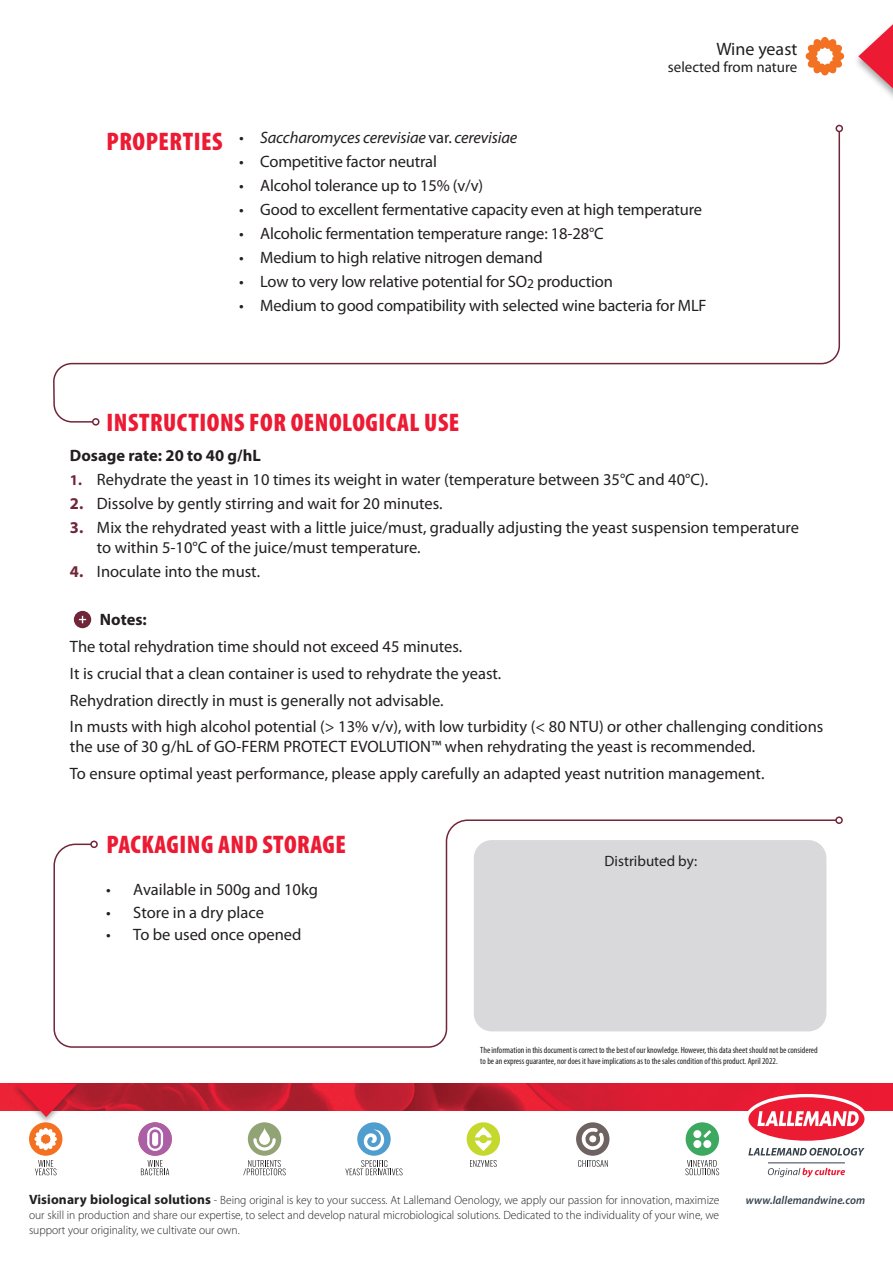
<style>
.page{position:relative;width:893px;height:1263px;background:#fff}
.page>*{position:absolute;margin:0;border:0;box-sizing:border-box;transform-origin:0 0}
.t1{font:900 condensed 25.5px "Myriad Pro";letter-spacing:.02em;color:#ed1a33}
.t2{font:18px "Myriad Pro";color:#231f20}
.t3{font:16.5px/26.7px "Myriad Pro";color:#231f20}
.t4{font:italic 16.5px "Myriad Pro";letter-spacing:-.01em;color:#231f20}
.t5{font:700 16.5px "Myriad Pro";color:#231f20}
.t6{font:15px "Myriad Pro";color:#231f20}
.t7{font:300 12px/15px "Myriad Pro";color:#231f20;text-align:justify;scale:.96 1}
.t8{font:italic 600 11.55px "Myriad Pro";letter-spacing:.01em;color:#36414a;scale:.96 1}
.t9{font:condensed 9px/10.8px "Myriad Pro";color:#231f20}
.s1{font-style:normal}
.s2{font-weight:700;font-size:15px;color:#712538}
.s3{font-weight:700;color:#712538}
.s4{font-weight:700;font-size:13.5px}
</style>
<div class="page">
<img style="left:0;top:1084px;width:893px;height:27px">
<hr style="left:768px;top:1162px;width:77px;height:1px;background:#36414a">
<svg style="left:745px;top:1094px;width:123px;height:61px"></svg>
<svg style="left:768px;top:1168px;width:77px;height:9px"></svg>
<div style="left:357px;top:1122px;width:34px;height:34px;background:#509ece;border-radius:50%"></div>
<svg style="left:363px;top:1129px;width:22px;height:22px"></svg>
<svg style="left:141px;top:1160px;width:28px;height:15px"></svg>
<div style="left:138px;top:1122px;width:34px;height:34px;background:#aa5fa6;border-radius:50%"></div>
<svg style="left:147px;top:1127px;width:16px;height:24px"></svg>
<svg style="left:470px;top:1160px;width:27px;height:7px"></svg>
<div style="left:467px;top:1122px;width:33px;height:34px;background:#c4d82d;border-radius:50%"></div>
<svg style="left:475px;top:1127px;width:17px;height:24px"></svg>
<svg style="left:243px;top:1160px;width:43px;height:15px"></svg>
<div style="left:248px;top:1122px;width:33px;height:34px;background:#92a475;border-radius:50%"></div>
<svg style="left:259px;top:1127px;width:11px;height:18px"></svg>
<svg style="left:253px;top:1138px;width:23px;height:13px"></svg>
<svg style="left:35px;top:1160px;width:22px;height:15px"></svg>
<div style="left:29px;top:1122px;width:33px;height:34px;background:#f37121;border-radius:50%"></div>
<svg style="left:35px;top:1128px;width:22px;height:22px"></svg>
<svg style="left:685px;top:1160px;width:34px;height:15px"></svg>
<div style="left:686px;top:1122px;width:33px;height:34px;background:#3ca860;border-radius:50%"></div>
<div style="left:693px;top:1130px;width:8px;height:8px;background:#fff;border-radius:50%"></div>
<div style="left:693px;top:1140px;width:8px;height:8px;background:#fff;border-radius:50%"></div>
<div style="left:703px;top:1140px;width:8px;height:8px;background:#fff;border-radius:50%"></div>
<svg style="left:703px;top:1130px;width:8px;height:8px"></svg>
<svg style="left:578px;top:1160px;width:30px;height:7px"></svg>
<div style="left:576px;top:1122px;width:33px;height:34px;background:#6f6362;border-radius:50%"></div>
<svg style="left:581px;top:1128px;width:23px;height:22px"></svg>
<svg style="left:345px;top:1160px;width:58px;height:15px"></svg>
<div style="left:11px;top:1082px;width:70px;height:43px;background:#231f20;opacity:.4"></div>
<svg style="left:15px;top:1084px;width:62px;height:33px;background:#e24052"></svg>
<svg style="left:858px;top:24px;width:35px;height:73px"></svg>
<svg style="left:806px;top:37px;width:38px;height:38px"></svg>
<div style="left:74px;top:611px;width:17px;height:17px;background:#712538;border-radius:50%"></div>
<svg style="left:79px;top:616px;width:7px;height:7px"></svg>
<svg style="left:53px;top:819px;width:784px;height:229px"></svg>
<div style="left:90px;top:840px;width:8px;height:8px;border:2px solid #712538;border-radius:50%"></div>
<div style="left:835px;top:816px;width:8px;height:8px;border:2px solid #712538;border-radius:50%"></div>
<svg style="left:53px;top:131px;width:788px;height:292px"></svg>
<div style="left:92px;top:418px;width:8px;height:8px;border:2px solid #712538;border-radius:50%"></div>
<div style="left:835px;top:125px;width:8px;height:7px;border:2px solid #712538;border-radius:50%"></div>
<p class="t2" style="left:716px;top:38px;width:83px">Wine yeast</p>
<p class="t6" style="left:668px;top:57px;width:131px">selected from nature</p>
<h1 class="t1" style="left:107px;top:125px;width:117px">PROPERTIES</h1>
<p class="t4" style="left:239px;top:127px;width:280px">• Saccharomyces cerevisiae <span class="s1">var.</span> cerevisiae</p>
<p class="t3" style="left:239px;top:147px;width:199px">• Competitive factor neutral</p>
<p class="t3" style="left:239px;top:171px;width:245px">• Alcohol tolerance up to 15% (v/v)</p>
<p class="t3" style="left:239px;top:196px;width:464px">• Good to excellent fermentative capacity even at high temperature</p>
<p class="t3" style="left:239px;top:220px;width:366px">• Alcoholic fermentation temperature range: 18-28°C</p>
<p class="t3" style="left:239px;top:244px;width:305px">• Medium to high relative nitrogen demand</p>
<p class="t3" style="left:239px;top:268px;width:375px">• Low to very low relative potential for SO<sub>2</sub> production</p>
<p class="t3" style="left:239px;top:292px;width:469px">• Medium to good compatibility with selected wine bacteria for MLF</p>
<h1 class="t1" style="left:107px;top:406px;width:354px">INSTRUCTIONS FOR OENOLOGICAL USE</h1>
<p class="t5" style="left:70px;top:445px;width:192px">Dosage rate: 20 to 40 g/hL</p>
<p class="t3" style="left:70px;top:466px;width:640px"><span class="s2">1.</span> Rehydrate the yeast in 10 times its weight in water (temperature between 35°C and 40°C).</p>
<p class="t3" style="left:70px;top:490px;width:374px"><span class="s3">2.</span> Dissolve by gently stirring and wait for 20 minutes.</p>
<p class="t3" style="left:97px;top:518px;width:703px;line-height:19.8px;text-indent:-27px"><span class="s3">3.</span> Mix the rehydrated yeast with a little juice/must, gradually adjusting the yeast suspension temperature to within 5-10°C of the juice/must temperature.</p>
<p class="t3" style="left:70px;top:558px;width:192px"><span class="s3">4.</span> Inoculate into the must.</p>
<p class="t5" style="left:100px;top:609px;width:48px">Notes:</p>
<p class="t3" style="left:70px;top:633px;width:755px">The total rehydration time should not exceed 45 minutes.<br>It is crucial that a clean container is used to rehydrate the yeast.<br>Rehydration directly in must is generally not advisable.<br>In musts with high alcohol potential (&gt; 13% v/v), with low turbidity (&lt; 80 NTU) or other challenging conditions</p>
<p class="t3" style="left:70px;top:733px;width:696px">the use of 30 g/hL of GO-FERM PROTECT EVOLUTION™ when rehydrating the yeast is recommended.<br>To ensure optimal yeast performance, please apply carefully an adapted yeast nutrition management.</p>
<h1 class="t1" style="left:107px;top:828px;width:241px">PACKAGING AND STORAGE</h1>
<p class="t3" style="left:106px;top:876px;width:213px">• Available in 500g and 10kg</p>
<p class="t3" style="left:106px;top:899px;width:159px">• Store in a dry place</p>
<p class="t3" style="left:106px;top:921px;width:197px">• To be used once opened</p>
<p class="t6" style="left:605px;top:851px;width:94px">Distributed by:</p>
<p class="t9" style="left:480px;top:1045px;width:339px">The information in this document is correct to the best of our knowledge. However, this data sheet should not be considered to be an express guarantee, nor does it have implications as to the sales condition of this product. April 2022.</p>
<p class="t7" style="left:29px;top:1193px;width:720px"><span class="s4">Visionary biological solutions</span> - Being original is key to your success. At Lallemand Oenology, we apply our passion for innovation, maximize our skill in production and share our expertise, to select and develop natural microbiological solutions. Dedicated to the individuality of your wine, we support your originality, we cultivate our own.</p>
<p class="t8" style="left:746px;top:1193px;width:126px">www.lallemandwine.com</p>
</div>
